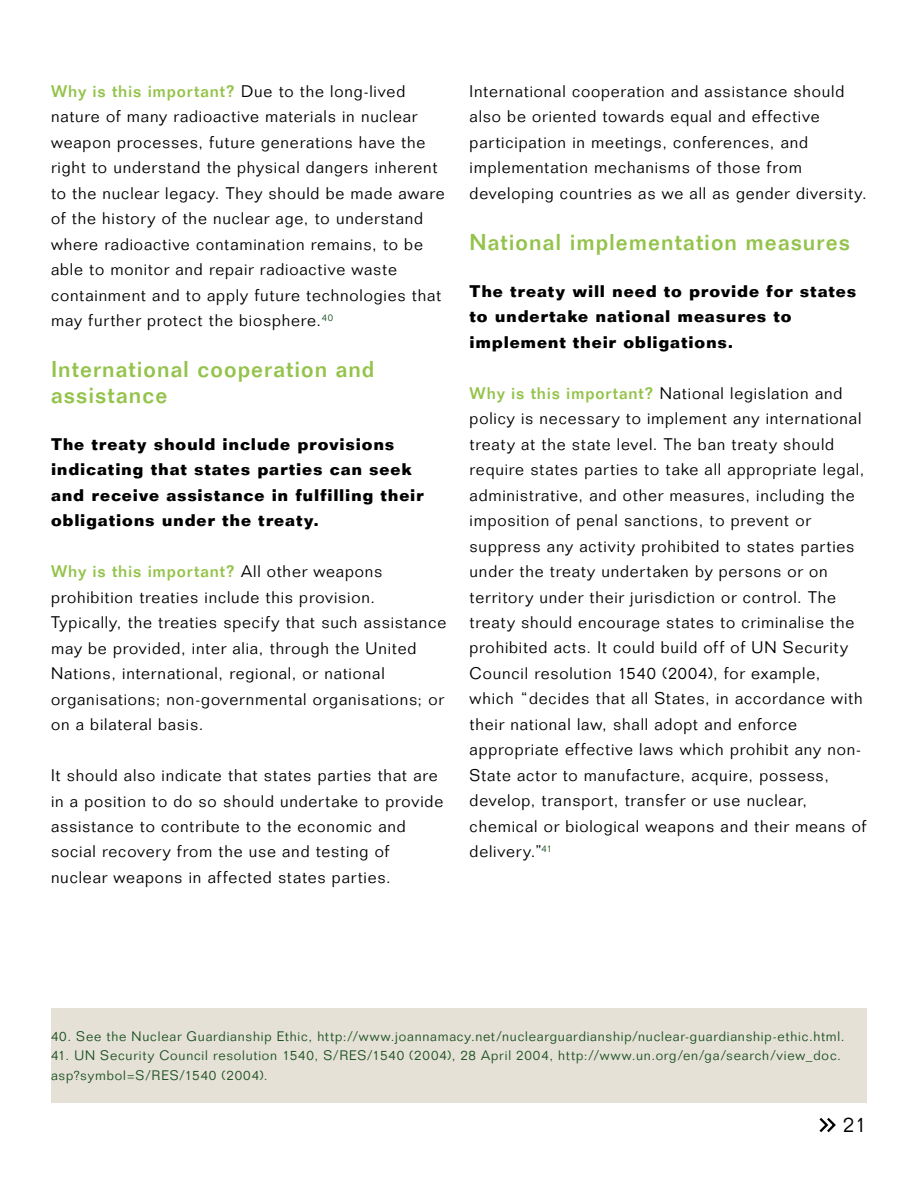
<style>
.page{position:relative;width:918px;height:1188px;background:#fff}
.page>*{position:absolute;margin:0;border:0;box-sizing:border-box;transform-origin:0 0}
.t1{font:500 22.5px/25.5px "Folio Std";letter-spacing:.045em;color:#94c34b}
.t2{font:300 21px "Folio Std";color:#000}
.t3{font:300 16.5px/25.5px "Folio Std";letter-spacing:.05em;color:#000}
.t4{font:700 16.5px/25.5px "Folio Std";letter-spacing:.05em;color:#000}
.t5{font:300 13.5px/19.5px "Folio Std";letter-spacing:.06em;color:#195021}
.s1{font-weight:500;color:#94c34b}
</style>
<div class="page">
<svg style="left:819px;top:1117px;width:17px;height:16px"></svg>
<div style="left:51px;top:1009px;width:816px;height:94px;background:#e6e1d6"></div>
<p class="t3" style="left:51px;top:78px;width:395px"><span class="s1">Why is this important?</span> Due to the long-lived nature of many radioactive materials in nuclear weapon processes, future generations have the right to understand the physical dangers inherent to the nuclear legacy. They should be made aware of the history of the nuclear age, to understand where radioactive contamination remains, to be able to monitor and repair radioactive waste containment and to apply future technologies that may further protect the biosphere.<sup>40</sup></p>
<h1 class="t1" style="left:51px;top:357px;width:325px">International cooperation and assistance</h1>
<p class="t4" style="left:51px;top:431px;width:374px">The treaty should include provisions indicating that states parties can seek and receive assistance in fulfilling their obligations under the treaty.</p>
<p class="t3" style="left:51px;top:559px;width:397px"><span class="s1">Why is this important?</span> All other weapons prohibition treaties include this provision.<br>Typically, the treaties specify that such assistance may be provided, inter alia, through the United Nations, international, regional, or national organisations; non-governmental organisations; or on a bilateral basis.</p>
<p class="t3" style="left:51px;top:762px;width:394px">It should also indicate that states parties that are in a position to do so should undertake to provide assistance to contribute to the economic and social recovery from the use and testing of nuclear weapons in affected states parties.</p>
<p class="t3" style="left:470px;top:78px;width:399px">International cooperation and assistance should also be oriented towards equal and effective participation in meetings, conferences, and implementation mechanisms of those from developing countries as we all as gender diversity.</p>
<h1 class="t1" style="left:470px;top:229px;width:382px">National implementation measures</h1>
<p class="t4" style="left:470px;top:278px;width:388px">The treaty will need to provide for states to undertake national measures to implement their obligations.</p>
<p class="t3" style="left:470px;top:380px;width:398px"><span class="s1">Why is this important?</span> National legislation and policy is necessary to implement any international treaty at the state level. The ban treaty should require states parties to take all appropriate legal, administrative, and other measures, including the imposition of penal sanctions, to prevent or suppress any activity prohibited to states parties under the treaty undertaken by persons or on territory under their jurisdiction or control. The treaty should encourage states to criminalise the prohibited acts. It could build off of UN Security Council resolution 1540 (2004), for example, which “decides that all States, in accordance with their national law, shall adopt and enforce appropriate effective laws which prohibit any non-State actor to manufacture, acquire, possess, develop, transport, transfer or use nuclear, chemical or biological weapons and their means of delivery.”<sup>41</sup></p>
<p class="t5" style="left:51px;top:1026px;width:795px">40. See the Nuclear Guardianship Ethic, http://www.joannamacy.net/nuclearguardianship/nuclear-guardianship-ethic.html.</p>
<p class="t5" style="left:51px;top:1046px;width:792px">41. UN Security Council resolution 1540, S/RES/1540 (2004), 28 April 2004, http://www.un.org/en/ga/search/view_doc. asp?symbol=S/RES/1540 (2004).</p>
<p class="t2" style="left:843px;top:1112px;width:25px">21</p>
</div>
